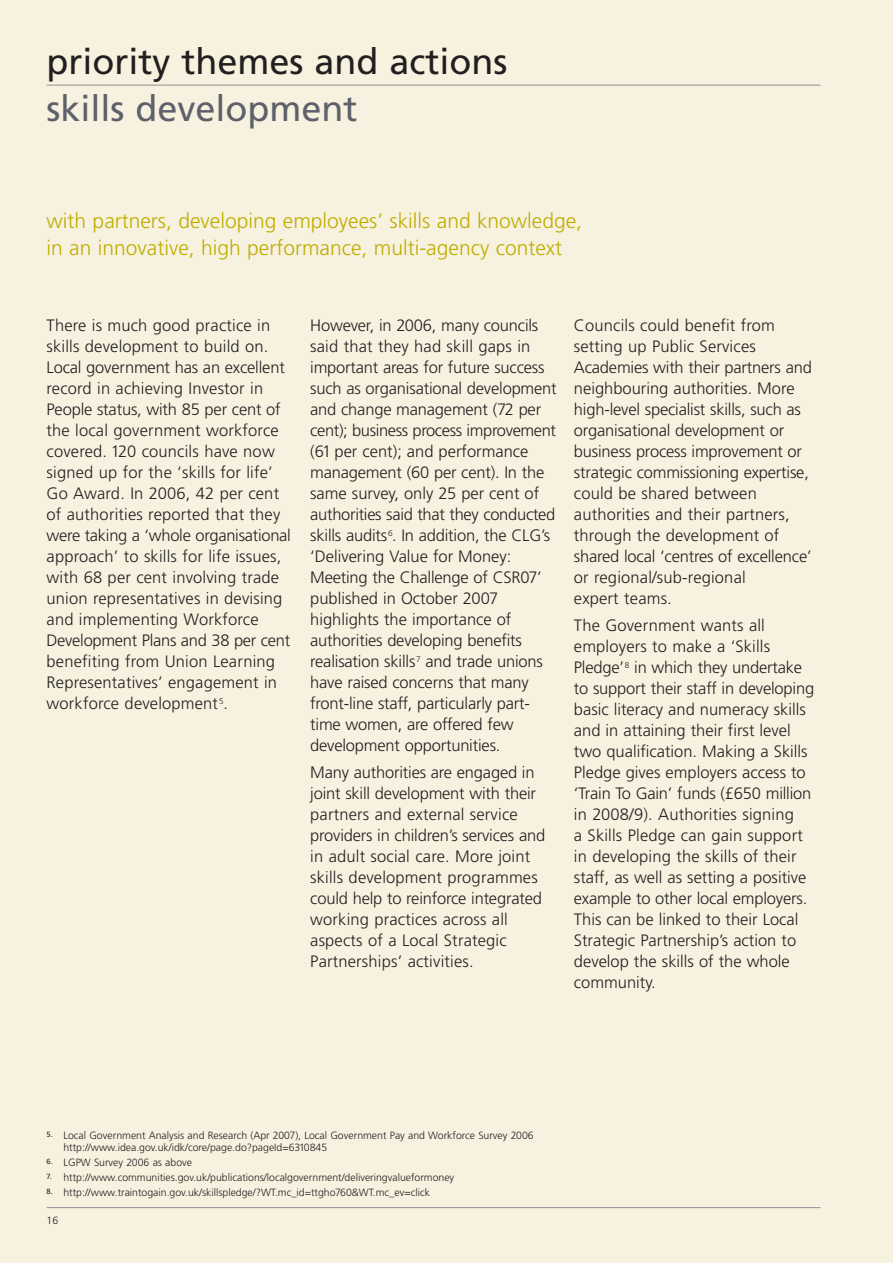
<style>
.page{position:relative;width:893px;height:1263px;background:#f7f2df}
.page>*{position:absolute;margin:0;border:0;box-sizing:border-box;transform-origin:0 0}
.t1{font:36px "Frutiger";color:#231f20}
.t2{font:36px "Frutiger";color:#5e616a}
.t3{font:300 21px/27px "Frutiger";color:#c0ad00}
.t4{font:300 16.5px/21px "Frutiger";color:#231f20}
.t5{font:300 10.5px/12px "Frutiger";color:#231f20}
</style>
<div class="page">
<hr style="left:47px;top:85px;width:773px;height:1px;background:#8f9198">
<hr style="left:47px;top:1207px;width:773px;height:1px;background:#8f9198">
<h1 class="t1" style="left:47px;top:47px;width:462px">priority themes and actions</h1>
<h1 class="t2" style="left:47px;top:94px;width:313px">skills development</h1>
<p class="t3" style="left:47px;top:209px;width:537px">with partners, developing employees’ skills and knowledge, in an innovative, high performance, multi-agency context</p>
<p class="t4" style="left:47px;top:316px;width:246px">There is much good practice in skills development to build on.<br>Local government has an excellent record in achieving Investor in<br>People status, with 85 per cent of the local government workforce covered. 120 councils have now signed up for the ‘skills for life’<br>Go Award. In 2006, 42 per cent of authorities reported that they were taking a ‘whole organisational approach’ to skills for life issues, with 68 per cent involving trade union representatives in devising and implementing Workforce<br>Development Plans and 38 per cent benefiting from Union Learning<br>Representatives’ engagement in workforce development<sup>5</sup>.</p>
<p class="t4" style="left:310px;top:316px;width:248px">However, in 2006, many councils said that they had skill gaps in important areas for future success such as organisational development and change management (72 per cent); business process improvement (61 per cent); and performance management (60 per cent). In the same survey, only 25 per cent of authorities said that they conducted skills audits<sup>6</sup>. In addition, the CLG’s ‘Delivering Value for Money:<br>Meeting the Challenge of CSR07’ published in October 2007 highlights the importance of authorities developing benefits realisation skills<sup>7</sup> and trade unions have raised concerns that many front-line staff, particularly part&shy;time women, are offered few development opportunities.</p>
<p class="t4" style="left:310px;top:763px;width:236px">Many authorities are engaged in joint skill development with their partners and external service providers in children’s services and in adult social care. More joint skills development programmes could help to reinforce integrated working practices across all aspects of a Local Strategic<br>Partnerships’ activities.</p>
<p class="t4" style="left:574px;top:316px;width:239px">Councils could benefit from setting up Public Services<br>Academies with their partners and neighbouring authorities. More high-level specialist skills, such as organisational development or business process improvement or strategic commissioning expertise, could be shared between authorities and their partners, through the development of shared local ‘centres of excellence’ or regional/sub-regional<br>expert teams.</p>
<p class="t4" style="left:574px;top:616px;width:242px">The Government wants all employers to make a ‘Skills<br>Pledge’<sup>8</sup> in which they undertake to support their staff in developing basic literacy and numeracy skills and in attaining their first level two qualification. Making a Skills<br>Pledge gives employers access to ‘Train To Gain’ funds (£650 million in 2008/9). Authorities signing<br>a Skills Pledge can gain support in developing the skills of their staff, as well as setting a positive example to other local employers.<br>This can be linked to their Local<br>Strategic Partnership’s action to develop the skills of the whole community.</p>
<p class="t5" style="left:63px;top:1130px;width:472px;text-indent:-17px"><sup>5.</sup> Local Government Analysis and Research (Apr 2007), Local Government Pay and Workforce Survey 2006 http://www.idea.gov.uk/idk/core/page.do?pageId=6310845</p>
<p class="t5" style="left:47px;top:1157px;width:147px"><sup>6.</sup> LGPW Survey 2006 as above</p>
<p class="t5" style="left:47px;top:1172px;width:409px"><sup>7.</sup> http://www.communities.gov.uk/publications/localgovernment/deliveringvalueformoney</p>
<p class="t5" style="left:47px;top:1187px;width:385px"><sup>8.</sup> http://www.traintogain.gov.uk/skillspledge/?WT.mc_id=ttgho760&amp;WT.mc_ev=click</p>
<p class="t5" style="left:47px;top:1215px;width:13px">16</p>
</div>
